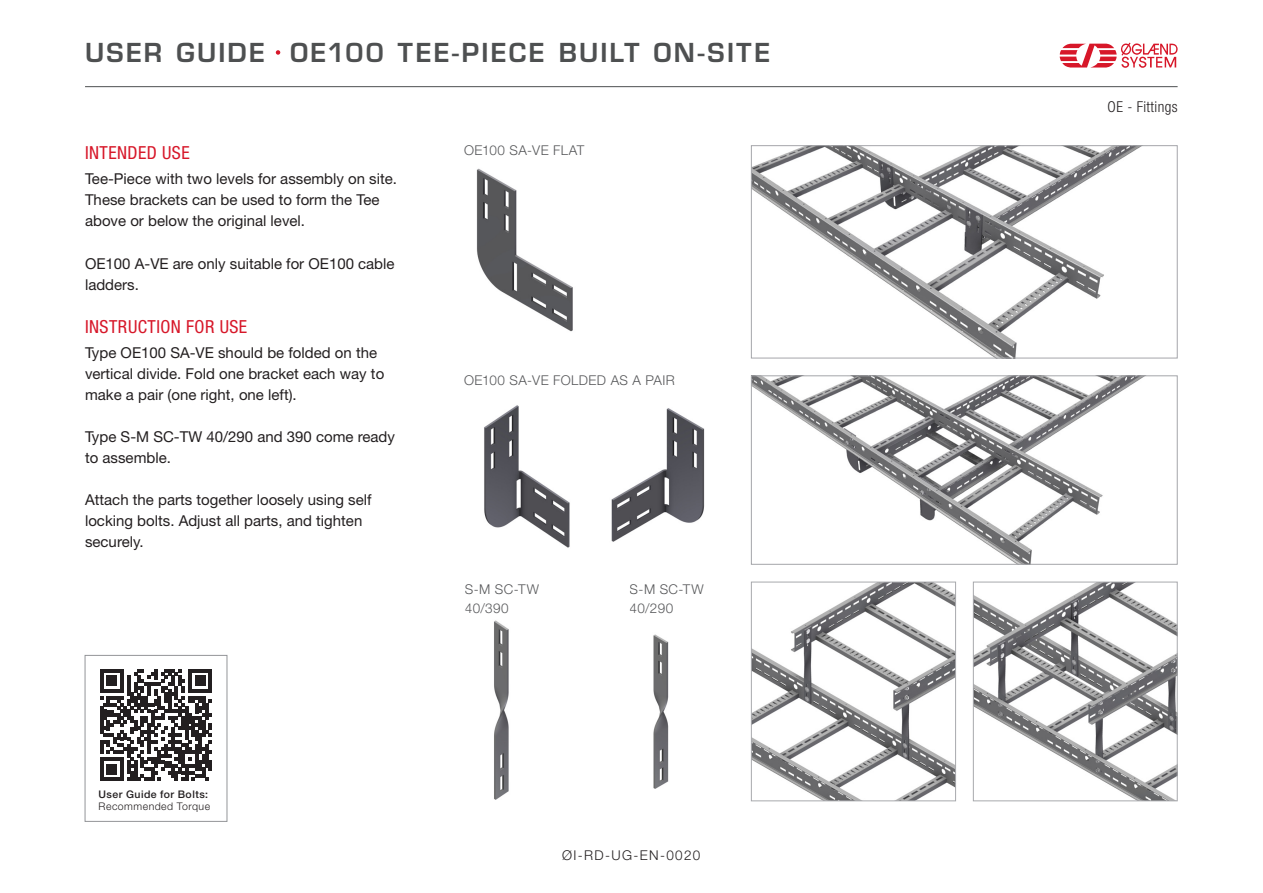
<style>
.page{position:relative;width:1263px;height:893px;background:#fff}
.page>*{position:absolute;margin:0;border:0;box-sizing:border-box;transform-origin:0 0}
.t1{font:600 25.5px "Eurostile LT Std";letter-spacing:.09em;color:#4e5051}
.t2{font:condensed 18px "Helvetica Neue LT Std";letter-spacing:.025em;color:#d71729}
.Brødtekst{font:15px/21px "Helvetica Neue LT Std";color:#231f20}
.t3{font:300 condensed 15px "Helvetica Neue LT Std";letter-spacing:.025em;color:#231f20}
.t4{font:300 13.5px/19.5px "Helvetica Neue LT Std";letter-spacing:.03em;color:#57585a}
.Nummer{font:300 13.5px "Helvetica Neue LT Std";letter-spacing:.1em;color:#231f20}
.t5{font:500 10.5px "Helvetica Neue LT Std";letter-spacing:.045em;color:#231f20}
.t6{font:300 10.5px "Helvetica Neue LT Std";letter-spacing:.045em;color:#231f20}
</style>
<div class="page">
<hr style="left:85px;top:86px;width:1092px;height:1px;background:#4e5051">
<svg style="left:1060px;top:42px;width:117px;height:26px"></svg>
<div style="left:274px;top:49px;width:8px;height:7px;background:#d71729;border-radius:50%"></div>
<div style="left:273px;top:47px;width:10px;height:11px;border:3px solid #fff;border-radius:50%"></div>
<div style="left:85px;top:655px;width:142px;height:167px;border:1px solid #939598"></div>
<svg style="left:100px;top:669px;width:112px;height:112px"></svg>
<img style="left:611px;top:408px;width:94px;height:134px">
<img style="left:476px;top:168px;width:97px;height:164px">
<img style="left:753px;top:147px;width:387px;height:209px">
<div style="left:751px;top:145px;width:426px;height:213px;border:1px solid #a5a6aa"></div>
<img style="left:753px;top:377px;width:391px;height:186px">
<div style="left:751px;top:375px;width:426px;height:190px;border:1px solid #a4a5a9"></div>
<img style="left:975px;top:584px;width:200px;height:215px">
<div style="left:973px;top:582px;width:204px;height:219px;border:1px solid #a8a9ad"></div>
<img style="left:753px;top:584px;width:201px;height:215px">
<div style="left:751px;top:582px;width:205px;height:219px;border:1px solid #a8a9ad"></div>
<img style="left:494px;top:620px;width:15px;height:179px">
<img style="left:484px;top:405px;width:86px;height:143px">
<img style="left:653px;top:634px;width:16px;height:155px">
<h1 class="t1" style="left:85px;top:36px;width:181px">USER GUIDE</h1>
<h2 class="t1" style="left:290px;top:36px;width:482px">OE100 TEE-PIECE BUILT ON-SITE</h2>
<h3 class="t2" style="left:85px;top:142px;width:106px">INTENDED USE</h3>
<p class="Brødtekst" style="left:85px;top:168px;width:313px">Tee-Piece with two levels for assembly on site.<br>These brackets can be used to form the Tee above or below the original level.</p>
<p class="Brødtekst" style="left:85px;top:253px;width:311px">OE100 A-VE are only suitable for OE100 cable ladders.</p>
<h3 class="t2" style="left:85px;top:316px;width:164px">INSTRUCTION FOR USE</h3>
<p class="Brødtekst" style="left:85px;top:342px;width:301px">Type OE100 SA-VE should be folded on the vertical divide. Fold one bracket each way to make a pair (one right, one left).</p>
<p class="Brødtekst" style="left:85px;top:426px;width:311px">Type S-M SC-TW 40/290 and 390 come ready to assemble.</p>
<p class="Brødtekst" style="left:85px;top:489px;width:288px">Attach the parts together loosely using self locking bolts. Adjust all parts, and tighten securely.</p>
<p class="t4" style="left:464px;top:140px;width:122px">OE100 SA-VE FLAT</p>
<p class="t4" style="left:464px;top:370px;width:212px">OE100 SA-VE FOLDED AS A PAIR</p>
<p class="t4" style="left:465px;top:579px;width:76px">S-M SC-TW<br>40/390</p>
<p class="t4" style="left:629px;top:579px;width:76px">S-M SC-TW<br>40/290</p>
<p class="t5" style="left:99px;top:788px;width:111px">User Guide for Bolts:</p>
<p class="t6" style="left:99px;top:800px;width:113px">Recommended Torque</p>
<p class="Nummer" style="left:562px;top:847px;width:140px">ØI-RD-UG-EN-0020</p>
<p class="t3" style="left:1107px;top:98px;width:71px">OE - Fittings</p>
</div>
